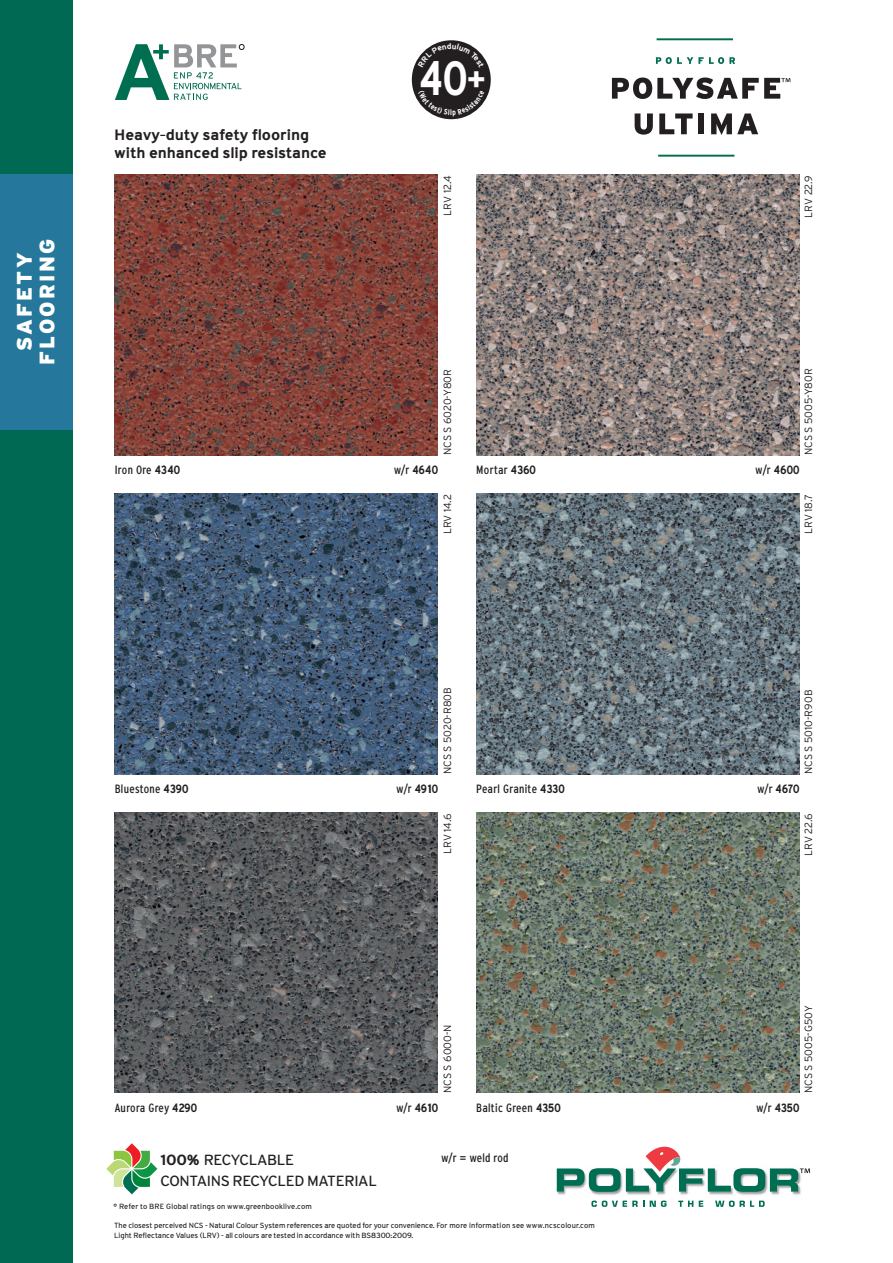
<style>
.page{position:relative;width:893px;height:1263px;background:#fff}
.page>*{position:absolute;margin:0;border:0;box-sizing:border-box;transform-origin:0 0}
.t1{font:700 condensed 47.85px "Polyflor Sans";color:#fff;scale:.96 1}
.t2{font:900 21px/22.5px "Interstate";letter-spacing:.105em;color:#fff;text-align:center}
.t3{font:700 15px/18px "Polyflor Sans";letter-spacing:.035em;color:#231f20}
.t4{font:14.7px/21px "Polyflor Sans";letter-spacing:-.025em;color:#231f20}
.t5{font:condensed 12px "Polyflor Sans";letter-spacing:.025em;color:#231f20}
.t6{font:700 condensed 12px "Polyflor Sans";letter-spacing:.025em;color:#231f20}
.t7{font:condensed 12px "Polyflor Sans";letter-spacing:.005em;color:#231f20}
.t8{font:300 10.5px "Interstate";color:#231f20}
.t9{font:700 condensed 7.8px "Polyflor Sans";color:#fff}
.t10{font:7.5px/10.1px "Polyflor Sans";color:#231f20}
.t11{font:7.5px "Polyflor Sans";letter-spacing:.02em;color:#231f20}
.s1{font-family:"Interstate";font-stretch:normal;font-size:31.35px}
.s2{font-weight:700}
.s3{font-weight:400}
</style>
<div class="page">
<img style="left:115px;top:174px;width:323px;height:281px">
<img style="left:476px;top:174px;width:323px;height:281px">
<img style="left:115px;top:493px;width:323px;height:281px">
<img style="left:476px;top:493px;width:323px;height:281px">
<img style="left:115px;top:812px;width:323px;height:281px">
<img style="left:476px;top:812px;width:323px;height:281px">
<div style="left:0;top:0;width:72px;height:1263px;background:#006954"></div>
<div style="left:0;top:174px;width:72px;height:256px;background:#25789b"></div>
<hr style="left:657px;top:38px;width:76px;height:2px;background:#006e51">
<svg style="left:656px;top:57px;width:79px;height:7px"></svg>
<hr style="left:658px;top:155px;width:76px;height:2px;background:#006e51">
<svg style="left:612px;top:78px;width:178px;height:21px"></svg>
<svg style="left:635px;top:113px;width:18px;height:22px"></svg>
<svg style="left:659px;top:113px;width:34px;height:21px"></svg>
<div style="left:698px;top:113px;width:6px;height:21px;background:#231f20"></div>
<svg style="left:711px;top:113px;width:47px;height:22px"></svg>
<div style="left:412px;top:40px;width:79px;height:79px;background:#231f20;border-radius:50%"></div>
<img style="left:556px;top:1168px;width:245px;height:39px">
<svg style="left:591px;top:1200px;width:53px;height:7px"></svg>
<svg style="left:650px;top:1200px;width:17px;height:7px"></svg>
<svg style="left:678px;top:1200px;width:15px;height:7px"></svg>
<svg style="left:699px;top:1200px;width:4px;height:7px"></svg>
<svg style="left:715px;top:1200px;width:50px;height:7px"></svg>
<svg style="left:557px;top:1147px;width:253px;height:45px"></svg>
<svg style="left:106px;top:1143px;width:51px;height:51px"></svg>
<svg style="left:115px;top:44px;width:130px;height:56px"></svg>
<svg style="left:418px;top:100px;width:67px;height:17px"></svg>
<svg style="left:418px;top:43px;width:66px;height:16px"></svg>
<h2 class="t2" style="left:13px;top:365px;width:128px;rotate:-90deg">SAFETY<br>FLOORING</h2>
<h1 class="t1" style="left:419px;top:60px;width:71px">40<span class="s1">+</span></h1>
<h3 class="t3" style="left:115px;top:127px;width:213px">Heavy-duty safety flooring with enhanced slip resistance</h3>
<p class="t9" style="left:450px;top:109px;width:3px">i</p>
<h3 class="t8" style="left:441px;top:216px;width:42px;rotate:-90deg">LRV 12.4</h3>
<h3 class="t8" style="left:441px;top:455px;width:88px;rotate:-90deg">NCS S 6020-Y80R</h3>
<h3 class="t8" style="left:802px;top:218px;width:44px;rotate:-90deg">LRV 22.9</h3>
<h3 class="t8" style="left:802px;top:455px;width:88px;rotate:-90deg">NCS S 5005-Y80R</h3>
<h3 class="t5" style="left:115px;top:466px;width:67px">Iron Ore <span class="s2">4340</span></h3>
<h3 class="t6" style="left:394px;top:465px;width:45px"><span class="s3">w/r</span> 4640</h3>
<h3 class="t5" style="left:476px;top:466px;width:61px">Mortar <span class="s2">4360</span></h3>
<h3 class="t6" style="left:756px;top:465px;width:45px"><span class="s3">w/r</span> 4600</h3>
<h3 class="t8" style="left:441px;top:534px;width:42px;rotate:-90deg">LRV 14.2</h3>
<h3 class="t8" style="left:802px;top:534px;width:41px;rotate:-90deg">LRV 18.7</h3>
<h3 class="t8" style="left:441px;top:774px;width:88px;rotate:-90deg">NCS S 5020-R80B</h3>
<h3 class="t8" style="left:802px;top:774px;width:86px;rotate:-90deg">NCS S 5010-R90B</h3>
<h3 class="t5" style="left:115px;top:785px;width:75px">Bluestone <span class="s2">4390</span></h3>
<h3 class="t6" style="left:397px;top:784px;width:43px"><span class="s3">w/r</span> 4910</h3>
<h3 class="t5" style="left:476px;top:785px;width:90px">Pearl Granite <span class="s2">4330</span></h3>
<h3 class="t6" style="left:757px;top:784px;width:44px"><span class="s3">w/r</span> 4670</h3>
<h3 class="t8" style="left:441px;top:854px;width:42px;rotate:-90deg">LRV 14.6</h3>
<h3 class="t8" style="left:441px;top:1093px;width:70px;rotate:-90deg">NCS S 6000-N</h3>
<h3 class="t8" style="left:802px;top:856px;width:44px;rotate:-90deg">LRV 22.6</h3>
<h3 class="t8" style="left:802px;top:1093px;width:89px;rotate:-90deg">NCS S 5005-G50Y</h3>
<h3 class="t7" style="left:115px;top:1104px;width:84px">Aurora Grey <span class="s2">4290</span></h3>
<h3 class="t6" style="left:396px;top:1103px;width:43px"><span class="s3">w/r</span> 4610</h3>
<h3 class="t5" style="left:476px;top:1104px;width:86px">Baltic Green <span class="s2">4350</span></h3>
<h3 class="t6" style="left:756px;top:1103px;width:44px"><span class="s3">w/r</span> 4350</h3>
<h3 class="t4" style="left:161px;top:1150px;width:218px"><span class="s2">100%</span> RECYCLABLE<br>CONTAINS RECYCLED MATERIAL</h3>
<h3 class="t5" style="left:441px;top:1153px;width:69px">w/r = weld rod</h3>
<p class="t11" style="left:114px;top:1204px;width:200px">° Refer to BRE Global ratings on www.greenbooklive.com</p>
<p class="t10" style="left:114px;top:1221px;width:482px">The closest perceived NCS - Natural Colour System references are quoted for your convenience. For more information see www.ncscolour.com<br>Light Reflectance Values (LRV) - all colours are tested in accordance with BS8300:2009.</p>
</div>
